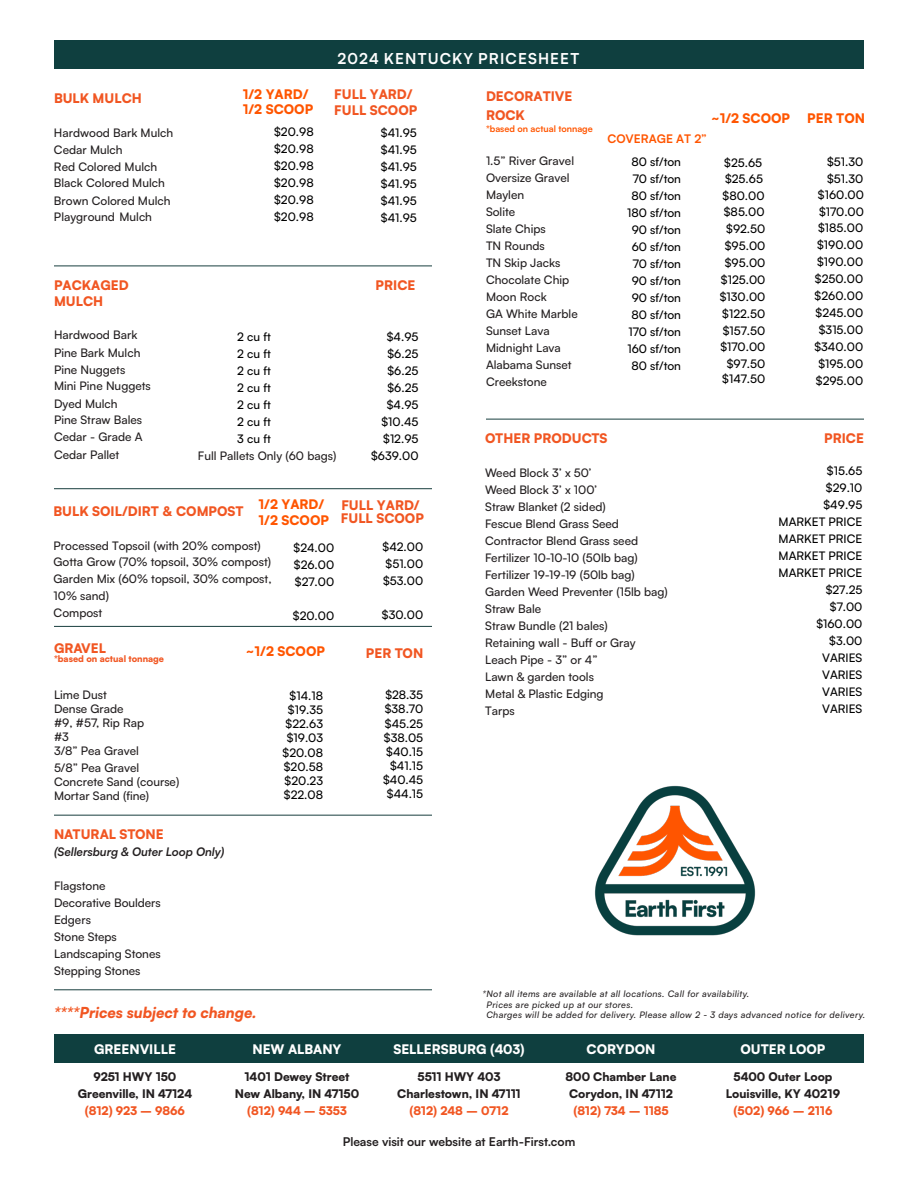
<style>
.page{position:relative;width:918px;height:1188px;background:#fff}
.page>*{position:absolute;margin:0;border:0;box-sizing:border-box;transform-origin:0 0}
.t1{font:italic 900 15px "Satoshi";color:#f15622}
.t2{font:700 15px "Satoshi";letter-spacing:.075em;color:#fff}
.t3{font:900 13.05px/15.8px "Satoshi";color:#f15622}
.t4{font:900 13.05px/15.8px "Satoshi";color:#f50}
.t5{font:900 13.05px "Satoshi";color:#fff}
.t6{font:700 12px "Satoshi";color:#231f20}
.t7{font:500 11.85px/17px "Satoshi";color:#231f20}
.t8{font:500 11.85px/17px "Satoshi";color:#000;text-align:justify}
.t9{font:900 11.85px/17px "Satoshi";color:#231f20;text-align:center}
.t10{font:900 11.85px "Satoshi";color:#f15622}
.t11{font:italic 700 11.85px "Satoshi";color:#231f20}
.t12{font:700 11.85px "Satoshi";color:#f50}
.t13{font:italic 500 9px "Satoshi";letter-spacing:.04em;color:#231f20}
.t14{font:700 9px "Satoshi";color:#f50}
.t15{font:900 9px "Satoshi";color:#f15622}
</style>
<div class="page">
<div style="left:54px;top:40px;width:810px;height:29px;background:#0f3f3f"></div>
<div style="left:54px;top:1034px;width:810px;height:29px;background:#0f3f3f"></div>
<hr style="left:486px;top:419px;width:378px;height:1px;background:#183e3e">
<hr style="left:54px;top:266px;width:378px;height:1px;background:#183e3e">
<hr style="left:54px;top:488px;width:378px;height:1px;background:#183e3e">
<hr style="left:54px;top:626px;width:378px;height:1px;background:#183e3e">
<hr style="left:54px;top:815px;width:378px;height:1px;background:#183e3e">
<hr style="left:54px;top:989px;width:378px;height:1px;background:#183e3e">
<img style="left:595px;top:785px;width:161px;height:151px">
<p class="t2" style="left:338px;top:47px;width:243px">2024 KENTUCKY PRICESHEET</p>
<p class="t3" style="left:54px;top:89px;width:89px">BULK MULCH</p>
<p class="t7" style="left:54px;top:124px;width:121px">Hardwood Bark Mulch<br>Cedar Mulch<br>Red Colored Mulch<br>Black Colored Mulch</p>
<p class="t7" style="left:54px;top:192px;width:118px;line-height:16.4px">Brown Colored Mulch<br>Playground Mulch</p>
<p class="t4" style="left:243px;top:85px;width:72px">1/2 YARD/<br>1/2 SCOOP</p>
<p class="t3" style="left:334px;top:86px;width:85px">FULL YARD/<br>FULL SCOOP</p>
<p class="t8" style="left:274px;top:123px;width:41px">$20.98 $20.98 $20.98 $20.98 $20.98 $20.98</p>
<p class="t8" style="left:381px;top:124px;width:38px">$41.95 $41.95 $41.95 $41.95 $41.95 $41.95</p>
<p class="t3" style="left:54px;top:276px;width:76px">PACKAGED</p>
<p class="t3" style="left:376px;top:276px;width:41px">PRICE</p>
<p class="t3" style="left:54px;top:292px;width:51px">MULCH</p>
<p class="t7" style="left:54px;top:326px;width:98px">Hardwood Bark<br>Pine Bark Mulch<br>Pine Nuggets<br>Mini Pine Nuggets</p>
<p class="t7" style="left:54px;top:395px;width:90px">Dyed Mulch<br>Pine Straw Bales<br>Cedar - Grade A<br>Cedar Pallet</p>
<p class="t8" style="left:371px;top:327px;width:49px;text-align:right">$4.95 $6.25 $6.25 $6.25 $4.95 $10.45 $12.95 $639.00</p>
<p class="t8" style="left:237px;top:328px;width:35px">2 cu ft 2 cu ft 2 cu ft 2 cu ft 2 cu ft 2 cu ft 3 cu ft</p>
<p class="t7" style="left:198px;top:447px;width:140px">Full Pallets Only (60 bags)</p>
<p class="t4" style="left:259px;top:496px;width:72px">1/2 YARD/<br>1/2 SCOOP</p>
<p class="t3" style="left:54px;top:502px;width:192px">BULK SOIL/DIRT &amp; COMPOST</p>
<p class="t7" style="left:54px;top:536px;width:219px">Processed Topsoil (with 20% compost)<br>Gotta Grow (70% topsoil, 30% compost)<br>Garden Mix (60% topsoil, 30% compost,<br>10% sand)<br>Compost</p>
<p class="t8" style="left:294px;top:538px;width:42px">$24.00 $26.00 $27.00</p>
<p class="t8" style="left:293px;top:606px;width:43px">$20.00</p>
<p class="t3" style="left:341px;top:498px;width:85px;line-height:12.6px">FULL YARD/<br>FULL SCOOP</p>
<p class="t8" style="left:383px;top:538px;width:42px">$42.00 $51.00 $53.00</p>
<p class="t8" style="left:382px;top:606px;width:43px">$30.00</p>
<p class="t3" style="left:54px;top:640px;width:54px">GRAVEL</p>
<p class="t15" style="left:54px;top:652px;width:112px">*based on actual tonnage</p>
<p class="t7" style="left:54px;top:687px;width:92px;line-height:14.1px">Lime Dust<br>Dense Grade #9, #57, Rip Rap #3<br>3/8” Pea Gravel</p>
<p class="t7" style="left:54px;top:760px;width:127px;line-height:14.1px">5/8” Pea Gravel<br>Concrete Sand (course)<br>Mortar Sand (fine)</p>
<p class="t4" style="left:246px;top:643px;width:81px">~1/2 SCOOP</p>
<p class="t8" style="left:283px;top:688px;width:42px;line-height:14.1px;text-align:center">$14.18 $19.35 $22.63 $19.03 $20.08 $20.58 $20.23 $22.08</p>
<p class="t3" style="left:366px;top:644px;width:59px">PER TON</p>
<p class="t8" style="left:383px;top:687px;width:42px;line-height:14.1px;text-align:center">$28.35 $38.70 $45.25 $38.05 $40.15 $41.15 $40.45 $44.15</p>
<p class="t3" style="left:54px;top:826px;width:111px">NATURAL STONE</p>
<p class="t11" style="left:54px;top:843px;width:172px">(Sellersburg &amp; Outer Loop Only)</p>
<p class="t7" style="left:54px;top:877px;width:53px">Flagstone</p>
<p class="t7" style="left:54px;top:894px;width:108px">Decorative Boulders</p>
<p class="t7" style="left:54px;top:911px;width:38px">Edgers</p>
<p class="t7" style="left:54px;top:928px;width:64px">Stone Steps</p>
<p class="t7" style="left:54px;top:945px;width:108px">Landscaping Stones</p>
<p class="t7" style="left:54px;top:962px;width:88px">Stepping Stones</p>
<p class="t3" style="left:486px;top:86px;width:88px;line-height:18.3px">DECORATIVE<br>ROCK</p>
<p class="t14" style="left:486px;top:122px;width:108px">*based on actual tonnage</p>
<p class="t7" style="left:486px;top:152px;width:93px">1.5” River Gravel<br>Oversize Gravel<br>Maylen<br>Solite<br>Slate Chips<br>TN Rounds<br>TN Skip Jacks<br>Chocolate Chip<br>Moon Rock<br>GA White Marble<br>Sunset Lava<br>Midnight Lava<br>Alabama Sunset<br>Creekstone</p>
<p class="t4" style="left:711px;top:109px;width:81px">~1/2 SCOOP</p>
<p class="t12" style="left:607px;top:130px;width:101px">COVERAGE AT 2”</p>
<p class="t8" style="left:627px;top:153px;width:55px;text-align:center">80 sf/ton<br>70 sf/ton<br>80 sf/ton<br>180 sf/ton<br>90 sf/ton<br>60 sf/ton<br>70 sf/ton<br>90 sf/ton<br>90 sf/ton<br>80 sf/ton<br>170 sf/ton<br>160 sf/ton<br>80 sf/ton</p>
<p class="t8" style="left:720px;top:154px;width:47px;text-align:center">$25.65 $25.65 $80.00 $85.00 $92.50 $95.00 $95.00 $125.00 $130.00 $122.50 $157.50 $170.00 $97.50</p>
<p class="t8" style="left:722px;top:370px;width:45px">$147.50</p>
<p class="t4" style="left:807px;top:110px;width:59px">PER TON</p>
<p class="t8" style="left:827px;top:153px;width:38px">$51.30 $51.30</p>
<p class="t8" style="left:814px;top:185px;width:51px;text-align:center">$160.00 $170.00 $185.00 $190.00 $190.00 $250.00 $260.00 $245.00 $315.00 $340.00 $195.00 $295.00</p>
<p class="t3" style="left:485px;top:429px;width:124px">OTHER PRODUCTS</p>
<p class="t3" style="left:824px;top:429px;width:41px">PRICE</p>
<p class="t7" style="left:485px;top:464px;width:184px">Weed Block 3’ x 50’<br>Weed Block 3’ x 100’<br>Straw Blanket (2 sided)<br>Fescue Blend Grass Seed<br>Contractor Blend Grass seed<br>Fertilizer 10-10-10 (50lb bag)<br>Fertilizer 19-19-19 (50lb bag)<br>Garden Weed Preventer (15lb bag)<br>Straw Bale<br>Straw Bundle (21 bales)<br>Retaining wall - Buff or Gray</p>
<p class="t7" style="left:485px;top:651px;width:120px">Leach Pipe - 3” or 4”<br>Lawn &amp; garden tools<br>Metal &amp; Plastic Edging<br>Tarps</p>
<p class="t8" style="left:779px;top:462px;width:85px;text-align:right">$15.65<br>$29.10<br>$49.95<br>MARKET PRICE<br>MARKET PRICE<br>MARKET PRICE<br>MARKET PRICE $27.25<br>$7.00<br>$160.00<br>$3.00<br>VARIES<br>VARIES<br>VARIES<br>VARIES</p>
<p class="t13" style="left:482px;top:987px;width:268px">*Not all items are available at all locations. Call for availability.</p>
<p class="t13" style="left:486px;top:998px;width:148px">Prices are picked up at our stores.</p>
<p class="t1" style="left:54px;top:1001px;width:204px">****Prices subject to change.</p>
<p class="t13" style="left:486px;top:1009px;width:380px">Charges will be added for delivery. Please allow 2 - 3 days advanced notice for delivery.</p>
<p class="t5" style="left:94px;top:1039px;width:83px">GREENVILLE</p>
<p class="t9" style="left:94px;top:1067px;width:84px">9251 HWY 150</p>
<p class="t9" style="left:78px;top:1084px;width:116px">Greenville, IN 47124</p>
<p class="t10" style="left:85px;top:1102px;width:102px">(812) 923 – 9866</p>
<p class="t5" style="left:252px;top:1039px;width:91px">NEW ALBANY</p>
<p class="t9" style="left:245px;top:1067px;width:106px">1401 Dewey Street</p>
<p class="t9" style="left:235px;top:1084px;width:126px">New Albany, IN 47150</p>
<p class="t10" style="left:247px;top:1102px;width:101px">(812) 944 – 5353</p>
<p class="t5" style="left:393px;top:1039px;width:133px">SELLERSBURG (403)</p>
<p class="t9" style="left:418px;top:1067px;width:84px">5511 HWY 403</p>
<p class="t9" style="left:397px;top:1084px;width:125px">Charlestown, IN 47111</p>
<p class="t10" style="left:409px;top:1102px;width:101px">(812) 248 – 0712</p>
<p class="t5" style="left:587px;top:1039px;width:70px">CORYDON</p>
<p class="t9" style="left:566px;top:1067px;width:112px">800 Chamber Lane</p>
<p class="t9" style="left:569px;top:1084px;width:105px">Corydon, IN 47112</p>
<p class="t10" style="left:573px;top:1102px;width:97px">(812) 734 – 1185</p>
<p class="t6" style="left:343px;top:1133px;width:234px">Please visit our website at Earth-First.com</p>
<p class="t5" style="left:740px;top:1039px;width:87px">OUTER LOOP</p>
<p class="t9" style="left:726px;top:1067px;width:116px">5400 Outer Loop<br>Louisville, KY 40219</p>
<p class="t10" style="left:734px;top:1102px;width:100px">(502) 966 – 2116</p>
</div>
